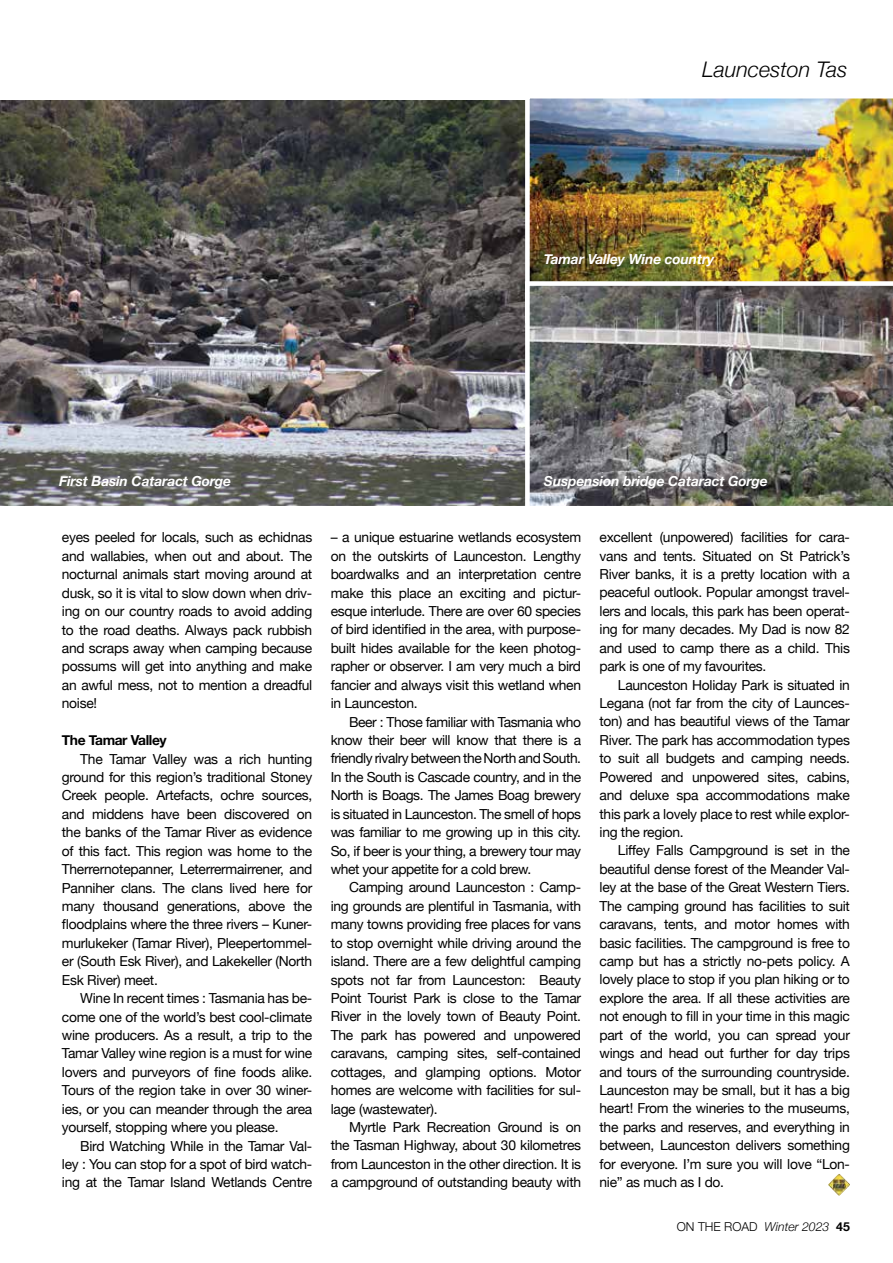
<style>
.page{position:relative;width:893px;height:1263px;background:#fff}
.page>*{position:absolute;margin:0;border:0;box-sizing:border-box;transform-origin:0 0}
.t1{font:italic 300 21.45px "Helvetica Neue";color:#000}
.t2{font:13.8px/18.5px "Helvetica Neue";letter-spacing:-.02em;color:#000;text-align:justify}
.t3{font:italic 700 13.8px "Helvetica Neue";letter-spacing:-.01em;color:#fff}
.t4{font:700 13.8px "Helvetica Neue";letter-spacing:-.03em;color:#000}
.t5{font:italic 300 12.3px "Helvetica Neue";color:#000}
.s1{font-style:normal}
.s2{font-weight:700;font-style:normal}
</style>
<div class="page">
<img style="left:0;top:100px;width:525px;height:406px">
<img style="left:525px;top:98px;width:368px;height:183px">
<img style="left:525px;top:281px;width:368px;height:225px">
<img style="left:828px;top:1174px;width:22px;height:21px">
<h1 class="t1" style="left:702px;top:53px;width:147px">Launceston Tas</h1>
<p class="t3" style="left:544px;top:248px;width:172px">Tamar Valley Wine country</p>
<p class="t3" style="left:59px;top:470px;width:174px">First Basin Cataract Gorge</p>
<p class="t3" style="left:544px;top:470px;width:225px">Suspension bridge Cataract Gorge</p>
<p class="t2" style="left:62px;top:529px;width:252px">eyes peeled for locals, such as echidnas and wallabies, when out and about. The nocturnal animals start moving around at dusk, so it is vital to slow down when driv&shy;ing on our country roads to avoid adding to the road deaths. Always pack rubbish and scraps away when camping because possums will get into anything and make an awful mess, not to mention a dreadful noise!</p>
<p class="t4" style="left:62px;top:729px;width:106px">The Tamar Valley</p>
<p class="t2" style="left:62px;top:750px;width:252px;text-indent:18px">The Tamar Valley was a rich hunting ground for this region’s traditional Stoney Creek people. Artefacts, ochre sources, and middens have been discovered on the banks of the Tamar River as evidence of this fact. This region was home to the Therrernotepanner, Leterrermairrener, and Panniher clans. The clans lived here for many thousand generations, above the floodplains where the three rivers – Kuner&shy;murlukeker (Tamar River), Pleepertommel&shy;er (South Esk River), and Lakekeller (North Esk River) meet.</p>
<p class="t2" style="left:62px;top:990px;width:252px;text-indent:18px">Wine In recent times : Tasmania has be&shy;come one of the world’s best cool-climate wine producers. As a result, a trip to the Tamar Valley wine region is a must for wine lovers and purveyors of fine foods alike.<br>Tours of the region take in over 30 winer&shy;ies, or you can meander through the area yourself, stopping where you please.</p>
<p class="t2" style="left:62px;top:1137px;width:252px;text-indent:18px">Bird Watching While in the Tamar Val&shy;ley : You can stop for a spot of bird watch&shy;ing at the Tamar Island Wetlands Centre</p>
<p class="t2" style="left:331px;top:529px;width:252px">– a unique estuarine wetlands ecosystem on the outskirts of Launceston. Lengthy boardwalks and an interpretation centre make this place an exciting and pictur&shy;esque interlude. There are over 60 species of bird identified in the area, with purpose&shy;built hides available for the keen photog&shy;rapher or observer. I am very much a bird fancier and always visit this wetland when in Launceston.</p>
<p class="t2" style="left:331px;top:713px;width:252px;text-indent:18px">Beer : Those familiar with Tasmania who know their beer will know that there is a friendly rivalry between the North and South.<br>In the South is Cascade country, and in the North is Boags. The James Boag brewery is situated in Launceston. The smell of hops was familiar to me growing up in this city.<br>So, if beer is your thing, a brewery tour may whet your appetite for a cold brew.</p>
<p class="t2" style="left:331px;top:879px;width:252px;text-indent:18px">Camping around Launceston : Camp&shy;ing grounds are plentiful in Tasmania, with many towns providing free places for vans to stop overnight while driving around the island. There are a few delightful camping spots not far from Launceston: Beauty Point Tourist Park is close to the Tamar River in the lovely town of Beauty Point.<br>The park has powered and unpowered caravans, camping sites, self-contained cottages, and glamping options. Motor homes are welcome with facilities for sul&shy;lage (wastewater).</p>
<p class="t2" style="left:331px;top:1119px;width:252px;text-indent:18px">Myrtle Park Recreation Ground is on the Tasman Highway, about 30 kilometres from Launceston in the other direction. It is a campground of outstanding beauty with</p>
<p class="t2" style="left:600px;top:529px;width:252px">excellent (unpowered) facilities for cara&shy;vans and tents. Situated on St Patrick’s River banks, it is a pretty location with a peaceful outlook. Popular amongst travel&shy;lers and locals, this park has been operat&shy;ing for many decades. My Dad is now 82 and used to camp there as a child. This park is one of my favourites.</p>
<p class="t2" style="left:600px;top:676px;width:252px;text-indent:18px">Launceston Holiday Park is situated in Legana (not far from the city of Launces&shy;ton) and has beautiful views of the Tamar River. The park has accommodation types to suit all budgets and camping needs.<br>Powered and unpowered sites, cabins, and deluxe spa accommodations make this park a lovely place to rest while explor&shy;ing the region.</p>
<p class="t2" style="left:600px;top:842px;width:252px;text-indent:18px">Liffey Falls Campground is set in the beautiful dense forest of the Meander Val&shy;ley at the base of the Great Western Tiers.<br>The camping ground has facilities to suit caravans, tents, and motor homes with basic facilities. The campground is free to camp but has a strictly no-pets policy. A lovely place to stop if you plan hiking or to explore the area. If all these activities are not enough to fill in your time in this magic part of the world, you can spread your wings and head out further for day trips and tours of the surrounding countryside.<br>Launceston may be small, but it has a big heart! From the wineries to the museums, the parks and reserves, and everything in between, Launceston delivers something for everyone. I’m sure you will love “Lon&shy;nie” as much as I do.</p>
<p class="t5" style="left:677px;top:1217px;width:175px"><span class="s1">ON THE ROAD</span> Winter 2023 <span class="s2">45</span></p>
</div>
